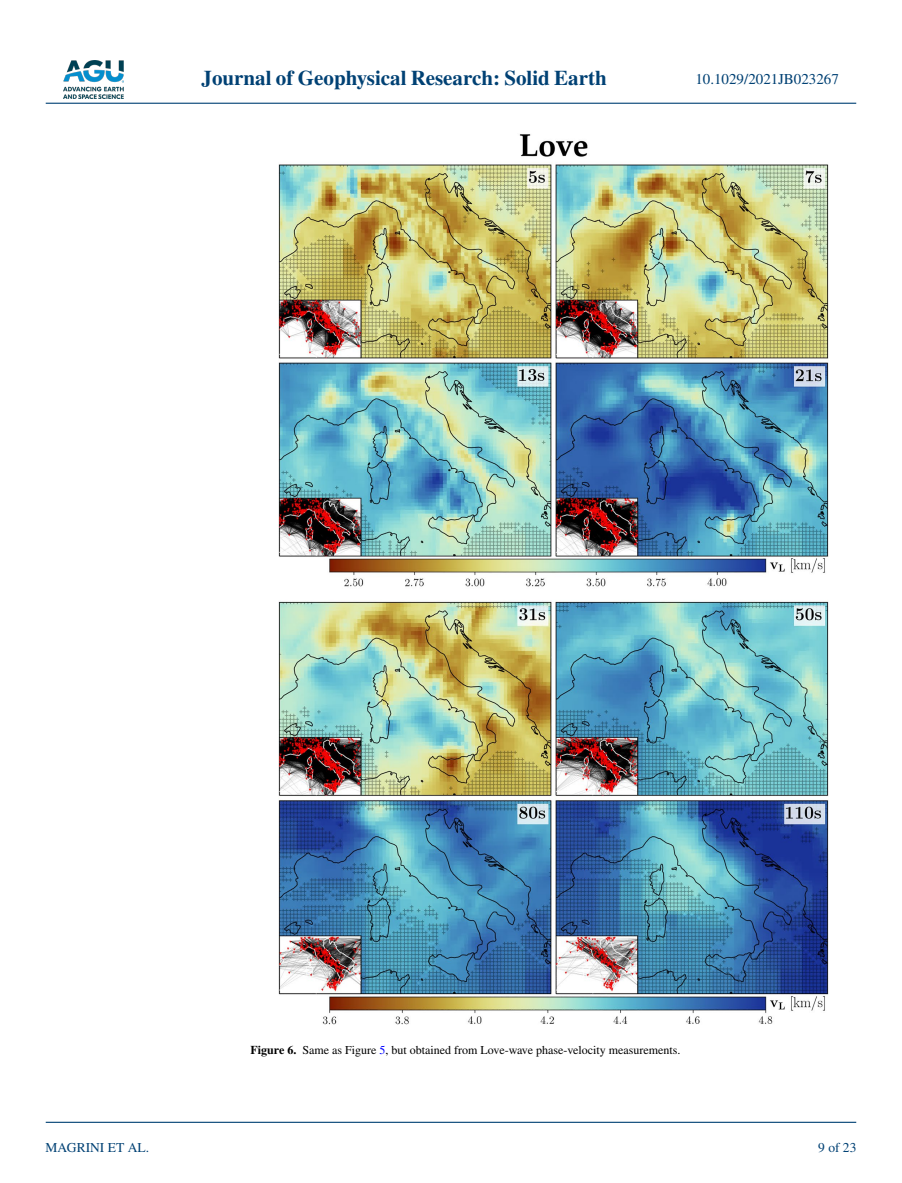
<style>
.page{position:relative;width:902px;height:1183px;background:#fff}
.page>*{position:absolute;margin:0;border:0;box-sizing:border-box;transform-origin:0 0}
.t1{font:700 21px "STIX";color:#004174}
.t2{font:15px "STIX";color:#004174}
.t3{font:13.5px "STIX";color:#004174}
.t4{font:12px "STIX";color:#000}
.s1{font-weight:700}
.s2{color:#00f}
</style>
<div class="page">
<img style="left:63px;top:60px;width:60px;height:39px">
<hr style="left:46px;top:103px;width:810px;height:1px;background:#004174">
<hr style="left:46px;top:1121px;width:810px;height:1px;background:#004174">
<img style="left:278px;top:134px;width:550px;height:890px">
<h1 class="t1" style="left:201px;top:66px;width:407px">Journal of Geophysical Research: Solid Earth</h1>
<p class="t2" style="left:695px;top:69px;width:145px">10.1029/2021JB023267</p>
<p class="t3" style="left:45px;top:1138px;width:105px">MAGRINI ET AL.</p>
<p class="t4" style="left:250px;top:1040px;width:431px"><span class="s1">Figure 6.</span> Same as Figure <span class="s2">5</span>, but obtained from Love-wave phase-velocity measurements.</p>
<p class="t3" style="left:818px;top:1138px;width:40px">9 of 23</p>
</div>
